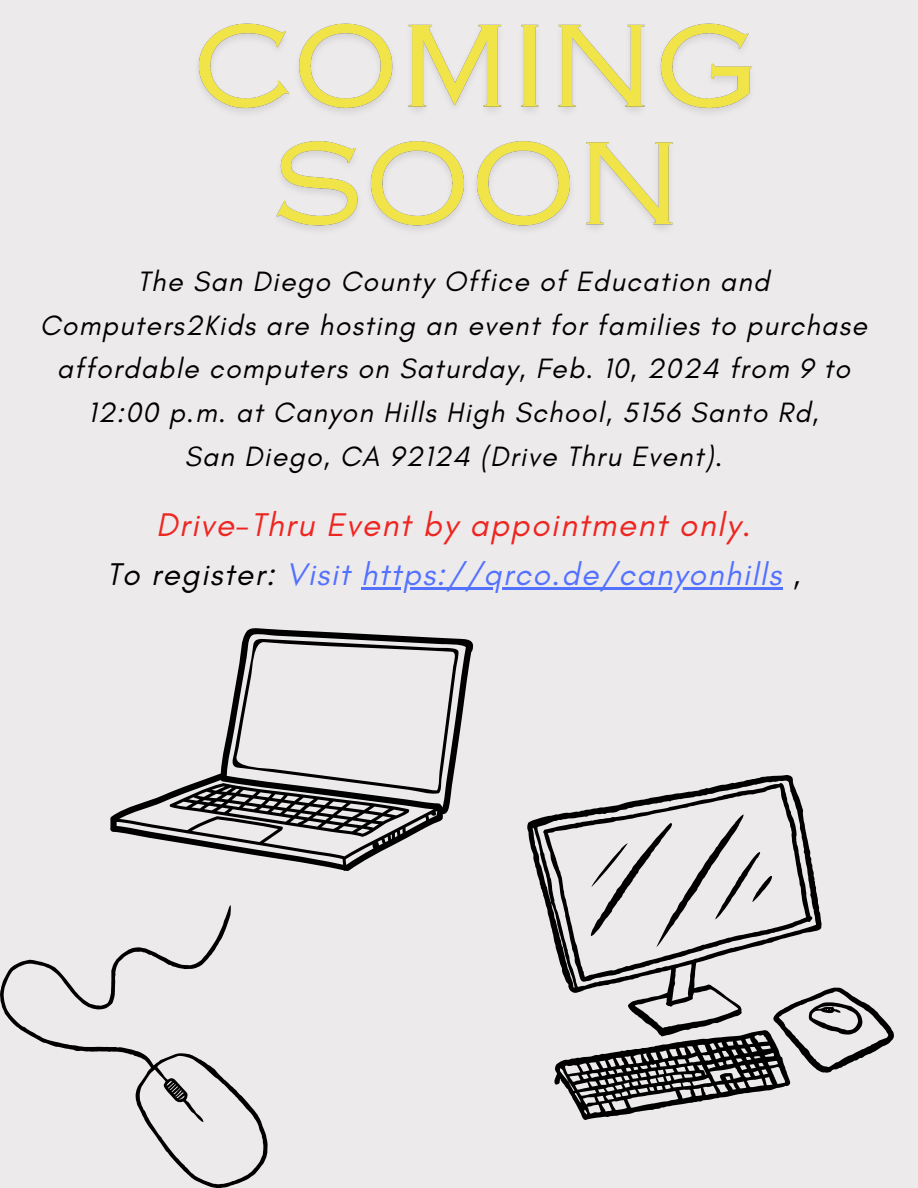
<style>
.page{position:relative;width:918px;height:1188px;background:#edeaec}
.page>*{position:absolute;margin:0;border:0;box-sizing:border-box;transform-origin:0 0}
.t1{font:italic 33.45px "Glacial Indifference";letter-spacing:.045em;color:#ee2621}
.t2{font:italic 31.95px "Glacial Indifference";letter-spacing:.045em;color:#5271ff}
.t3{font:italic 28.5px/43.8px "Glacial Indifference";letter-spacing:.045em;color:#000;text-align:center}
.s1{color:#000}
</style>
<div class="page">
<svg style="left:110px;top:628px;width:364px;height:243px"></svg>
<svg style="left:169px;top:638px;width:289px;height:199px"></svg>
<svg style="left:527px;top:775px;width:295px;height:212px"></svg>
<svg style="left:543px;top:783px;width:269px;height:199px"></svg>
<svg style="left:554px;top:987px;width:340px;height:133px"></svg>
<svg style="left:591px;top:814px;width:181px;height:133px"></svg>
<svg style="left:0;top:905px;width:268px;height:283px"></svg>
<img style="left:198px;top:23px;width:554px;height:207px">
<hr style="left:361px;top:587px;width:422px;height:2px;background:#5271ff">
<p class="t3" style="left:40px;top:259px;width:829px">The San Diego County Office of Education and Computers2Kids are hosting an event for families to purchase affordable computers on Saturday, Feb. 10, 2024 from 9 to 12:00 p.m. at Canyon Hills High School, 5156 Santo Rd,<br>San Diego, CA 92124 (Drive Thru Event).</p>
<p class="t1" style="left:156px;top:505px;width:596px">Drive-Thru Event by appointment only.</p>
<p class="t2" style="left:107px;top:554px;width:695px"><span class="s1">To register:</span> Visit https://qrco.de/canyonhills <span class="s1">,</span></p>
</div>
